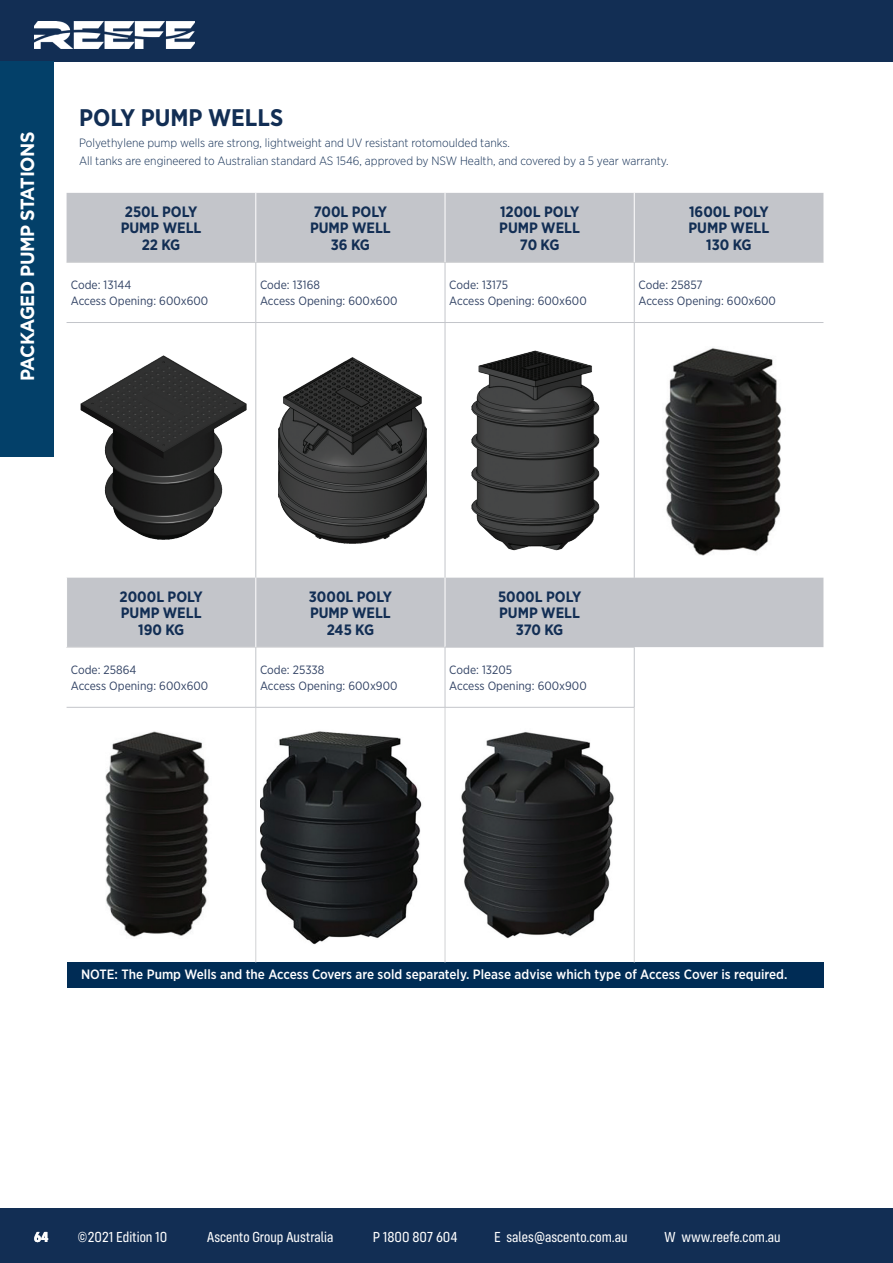
<style>
.page{position:relative;width:893px;height:1263px;background:#fff}
.page>*{position:absolute;margin:0;border:0;box-sizing:border-box;transform-origin:0 0}
.PRODUCT_TITLE{font:700 24px "Gotham Narrow";color:#122e54}
.t1{font:700 19.05px "Gotham";letter-spacing:-.03em;color:#fff;scale:.94 1}
.t2{font:700 15px "Gotham Narrow";color:#122e54}
.t3{font:15px "Config Condensed";color:#fff}
.t4{font:700 15px "Config Condensed";color:#fff}
.t5{font:500 13.5px "Gotham Narrow";color:#fff}
.t6{font:12px "Gotham Narrow";color:#314264}
.TOP_PARAGRAPH{font:300 12px "Gotham Narrow";color:#122e54}
</style>
<div class="page">
<div style="left:0;top:1208px;width:893px;height:55px;background:#122e54"></div>
<div style="left:0;top:0;width:893px;height:62px;background:#122e54"></div>
<div style="left:0;top:61px;width:54px;height:396px;background:#034069"></div>
<svg style="left:67px;top:193px;width:756px;height:454px"></svg>
<div style="left:67px;top:962px;width:756px;height:25px;background:#002c55"></div>
<hr style="left:66px;top:647px;width:190px;height:1px;background:#d1d2d4">
<hr style="left:256px;top:647px;width:189px;height:1px;background:#d1d2d4">
<hr style="left:256px;top:707px;width:1px;height:255px;background:#d1d2d4">
<hr style="left:445px;top:707px;width:1px;height:255px;background:#d1d2d4">
<hr style="left:634px;top:707px;width:1px;height:255px;background:#d1d2d4">
<hr style="left:67px;top:262px;width:189px;height:1px;background:#d1d2d4">
<hr style="left:256px;top:262px;width:189px;height:1px;background:#d1d2d4">
<hr style="left:445px;top:262px;width:189px;height:1px;background:#d1d2d4">
<hr style="left:634px;top:262px;width:189px;height:1px;background:#d1d2d4">
<hr style="left:256px;top:193px;width:1px;height:69px;background:#fff">
<hr style="left:445px;top:193px;width:1px;height:69px;background:#fff">
<hr style="left:634px;top:193px;width:1px;height:69px;background:#fff">
<hr style="left:256px;top:263px;width:1px;height:59px;background:#c3c5ca">
<hr style="left:445px;top:263px;width:1px;height:59px;background:#c3c5ca">
<hr style="left:634px;top:263px;width:1px;height:59px;background:#c3c5ca">
<hr style="left:67px;top:322px;width:189px;height:1px;background:#c3c5ca">
<hr style="left:256px;top:322px;width:189px;height:1px;background:#c3c5ca">
<hr style="left:256px;top:323px;width:1px;height:255px;background:#c3c5ca">
<hr style="left:445px;top:322px;width:189px;height:1px;background:#c3c5ca">
<hr style="left:445px;top:323px;width:1px;height:255px;background:#c3c5ca">
<hr style="left:634px;top:322px;width:189px;height:1px;background:#c3c5ca">
<hr style="left:634px;top:323px;width:1px;height:255px;background:#c3c5ca">
<hr style="left:256px;top:578px;width:1px;height:69px;background:#fff">
<hr style="left:445px;top:578px;width:1px;height:69px;background:#fff">
<hr style="left:256px;top:647px;width:1px;height:60px;background:#c3c5ca">
<hr style="left:445px;top:647px;width:1px;height:60px;background:#c3c5ca">
<hr style="left:67px;top:707px;width:189px;height:1px;background:#c3c5ca">
<hr style="left:256px;top:707px;width:189px;height:1px;background:#c3c5ca">
<hr style="left:634px;top:578px;width:1px;height:69px;background:#c3c5ca">
<hr style="left:445px;top:647px;width:189px;height:1px;background:#c3c5ca">
<hr style="left:634px;top:647px;width:1px;height:60px;background:#c3c5ca">
<hr style="left:445px;top:707px;width:189px;height:1px;background:#c3c5ca">
<img style="left:472px;top:342px;width:132px;height:216px">
<img style="left:80px;top:356px;width:167px;height:183px">
<img style="left:279px;top:357px;width:148px;height:186px">
<img style="left:663px;top:346px;width:124px;height:209px">
<img style="left:260px;top:731px;width:162px;height:214px">
<img style="left:105px;top:731px;width:104px;height:206px">
<img style="left:461px;top:732px;width:153px;height:207px">
<h2 class="t1" style="left:17px;top:381px;width:267px;rotate:-90deg">PACKAGED PUMP STATIONS</h2>
<p class="PRODUCT_TITLE" style="left:79px;top:102px;width:206px">POLY PUMP WELLS</p>
<p class="TOP_PARAGRAPH" style="left:79px;top:135px;width:432px">Polyethylene pump wells are strong, lightweight and UV resistant rotomoulded tanks.</p>
<p class="TOP_PARAGRAPH" style="left:79px;top:153px;width:591px">All tanks are engineered to Australian standard AS 1546, approved by NSW Health, and covered by a 5 year warranty.</p>
<p class="t2" style="left:125px;top:202px;width:74px">250L POLY</p>
<p class="t2" style="left:121px;top:219px;width:82px">PUMP WELL</p>
<p class="t2" style="left:142px;top:235px;width:40px">22 KG</p>
<p class="t2" style="left:314px;top:202px;width:75px">700L POLY</p>
<p class="t2" style="left:310px;top:219px;width:82px">PUMP WELL</p>
<p class="t2" style="left:331px;top:235px;width:41px">36 KG</p>
<p class="t2" style="left:500px;top:202px;width:81px">1200L POLY</p>
<p class="t2" style="left:499px;top:219px;width:82px">PUMP WELL</p>
<p class="t2" style="left:520px;top:235px;width:41px">70 KG</p>
<p class="t2" style="left:689px;top:202px;width:81px">1600L POLY</p>
<p class="t2" style="left:688px;top:219px;width:82px">PUMP WELL</p>
<p class="t2" style="left:706px;top:235px;width:47px">130 KG</p>
<p class="t6" style="left:71px;top:277px;width:62px">Code: 13144</p>
<p class="t6" style="left:71px;top:294px;width:139px">Access Opening: 600x600</p>
<p class="t6" style="left:260px;top:277px;width:61px">Code: 13168</p>
<p class="t6" style="left:260px;top:294px;width:139px">Access Opening: 600x600</p>
<p class="t6" style="left:449px;top:277px;width:60px">Code: 13175</p>
<p class="t6" style="left:449px;top:294px;width:139px">Access Opening: 600x600</p>
<p class="t6" style="left:638px;top:277px;width:66px">Code: 25857</p>
<p class="t6" style="left:638px;top:294px;width:139px">Access Opening: 600x600</p>
<p class="t2" style="left:120px;top:587px;width:85px">2000L POLY</p>
<p class="t2" style="left:121px;top:603px;width:82px">PUMP WELL</p>
<p class="t2" style="left:138px;top:620px;width:48px">190 KG</p>
<p class="t6" style="left:71px;top:662px;width:67px">Code: 25864</p>
<p class="t6" style="left:71px;top:679px;width:139px">Access Opening: 600x600</p>
<p class="t2" style="left:309px;top:587px;width:85px">3000L POLY</p>
<p class="t2" style="left:310px;top:603px;width:82px">PUMP WELL</p>
<p class="t2" style="left:327px;top:620px;width:49px">245 KG</p>
<p class="t6" style="left:260px;top:662px;width:66px">Code: 25338</p>
<p class="t6" style="left:260px;top:679px;width:139px">Access Opening: 600x900</p>
<p class="t2" style="left:498px;top:587px;width:85px">5000L POLY</p>
<p class="t2" style="left:499px;top:603px;width:82px">PUMP WELL</p>
<p class="t2" style="left:516px;top:620px;width:49px">370 KG</p>
<p class="t6" style="left:449px;top:662px;width:64px">Code: 13205</p>
<p class="t6" style="left:449px;top:679px;width:139px">Access Opening: 600x900</p>
<p class="t5" style="left:81px;top:966px;width:708px">NOTE: The Pump Wells and the Access Covers are sold separately. Please advise which type of Access Cover is required.</p>
<p class="t4" style="left:34px;top:1228px;width:16px">64</p>
<p class="t3" style="left:78px;top:1228px;width:91px">©2021 Edition 10</p>
<p class="t3" style="left:207px;top:1228px;width:128px">Ascento Group Australia</p>
<p class="t3" style="left:373px;top:1228px;width:86px">P 1800 807 604</p>
<p class="t3" style="left:494px;top:1228px;width:135px">E sales@ascento.com.au</p>
<p class="t3" style="left:664px;top:1228px;width:118px">W www.reefe.com.au</p>
</div>
